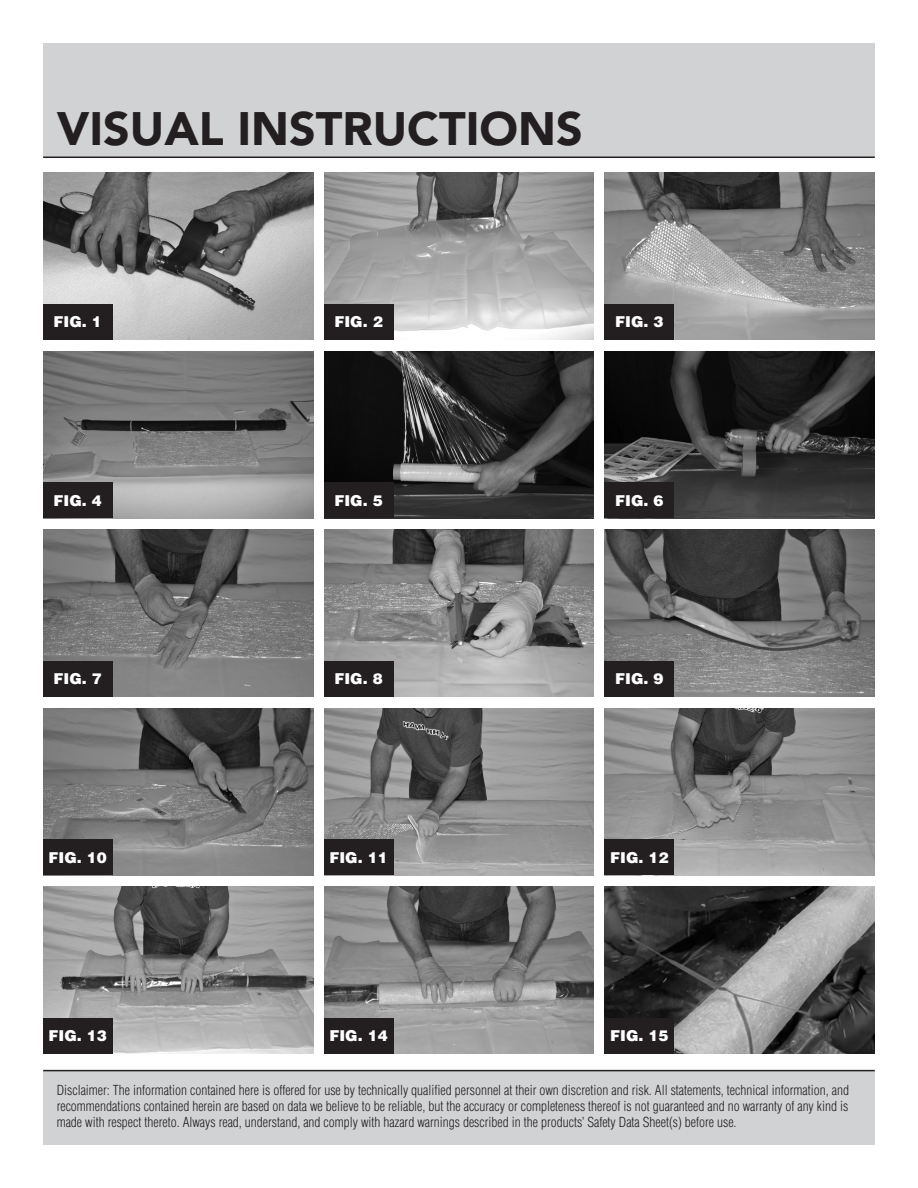
<style>
.page{position:relative;width:918px;height:1188px;background:#fff}
.page>*{position:absolute;margin:0;border:0;box-sizing:border-box;transform-origin:0 0}
.t1{font:900 46.5px "Avenir LT Std";color:#231f20}
.t2{font:900 15px "Helvetica LT Pro";color:#fff}
.t3{font:300 condensed 13.5px/16.2px "Helvetica LT Pro";color:#231f20;text-align:justify}
</style>
<div class="page">
<div style="left:43px;top:43px;width:832px;height:115px;background:#d1d2d4"></div>
<div style="left:43px;top:1071px;width:832px;height:74px;background:#d1d2d4"></div>
<hr style="left:43px;top:1070px;width:832px;height:1px;background:#231f20">
<hr style="left:43px;top:157px;width:832px;height:1px;background:#231f20">
<img style="left:43px;top:172px;width:270px;height:168px">
<div style="left:43px;top:304px;width:69px;height:36px;background:#231f20"></div>
<img style="left:43px;top:351px;width:270px;height:167px">
<div style="left:43px;top:482px;width:69px;height:36px;background:#231f20"></div>
<img style="left:43px;top:530px;width:270px;height:167px">
<div style="left:43px;top:661px;width:69px;height:36px;background:#231f20"></div>
<img style="left:43px;top:708px;width:270px;height:167px">
<div style="left:43px;top:839px;width:69px;height:36px;background:#231f20"></div>
<img style="left:43px;top:887px;width:270px;height:167px">
<div style="left:43px;top:1018px;width:69px;height:36px;background:#231f20"></div>
<img style="left:324px;top:172px;width:270px;height:168px">
<div style="left:324px;top:304px;width:69px;height:36px;background:#231f20"></div>
<img style="left:324px;top:351px;width:270px;height:167px">
<div style="left:324px;top:482px;width:69px;height:36px;background:#231f20"></div>
<img style="left:324px;top:530px;width:270px;height:167px">
<div style="left:324px;top:661px;width:69px;height:36px;background:#231f20"></div>
<img style="left:324px;top:708px;width:270px;height:167px">
<div style="left:324px;top:839px;width:69px;height:36px;background:#231f20"></div>
<img style="left:324px;top:887px;width:270px;height:167px">
<div style="left:324px;top:1018px;width:69px;height:36px;background:#231f20"></div>
<img style="left:605px;top:172px;width:270px;height:168px">
<div style="left:605px;top:304px;width:69px;height:36px;background:#231f20"></div>
<img style="left:605px;top:351px;width:270px;height:167px">
<div style="left:605px;top:482px;width:69px;height:36px;background:#231f20"></div>
<img style="left:605px;top:530px;width:270px;height:167px">
<div style="left:605px;top:661px;width:69px;height:36px;background:#231f20"></div>
<img style="left:605px;top:708px;width:270px;height:167px">
<div style="left:605px;top:839px;width:69px;height:36px;background:#231f20"></div>
<img style="left:605px;top:887px;width:270px;height:167px">
<div style="left:605px;top:1018px;width:69px;height:36px;background:#231f20"></div>
<p class="t1" style="left:57px;top:100px;width:528px">VISUAL INSTRUCTIONS</p>
<p class="t2" style="left:54px;top:312px;width:50px">FIG. 1</p>
<p class="t2" style="left:334px;top:312px;width:50px">FIG. 2</p>
<p class="t2" style="left:615px;top:312px;width:50px">FIG. 3</p>
<p class="t2" style="left:54px;top:490px;width:50px">FIG. 4</p>
<p class="t2" style="left:334px;top:490px;width:50px">FIG. 5</p>
<p class="t2" style="left:615px;top:490px;width:50px">FIG. 6</p>
<p class="t2" style="left:54px;top:669px;width:50px">FIG. 7</p>
<p class="t2" style="left:334px;top:669px;width:50px">FIG. 8</p>
<p class="t2" style="left:615px;top:669px;width:50px">FIG. 9</p>
<p class="t2" style="left:49px;top:847px;width:60px">FIG. 10</p>
<p class="t2" style="left:329px;top:847px;width:60px">FIG. 11</p>
<p class="t2" style="left:610px;top:847px;width:60px">FIG. 12</p>
<p class="t2" style="left:49px;top:1026px;width:60px">FIG. 13</p>
<p class="t2" style="left:329px;top:1026px;width:60px">FIG. 14</p>
<p class="t2" style="left:610px;top:1026px;width:60px">FIG. 15</p>
<p class="t3" style="left:57px;top:1081px;width:794px">Disclaimer: The information contained here is offered for use by technically qualified personnel at their own discretion and risk. All statements, technical information, and recommendations contained herein are based on data we believe to be reliable, but the accuracy or completeness thereof is not guaranteed and no warranty of any kind is made with respect thereto. Always read, understand, and comply with hazard warnings described in the products’ Safety Data Sheet(s) before use.</p>
</div>
